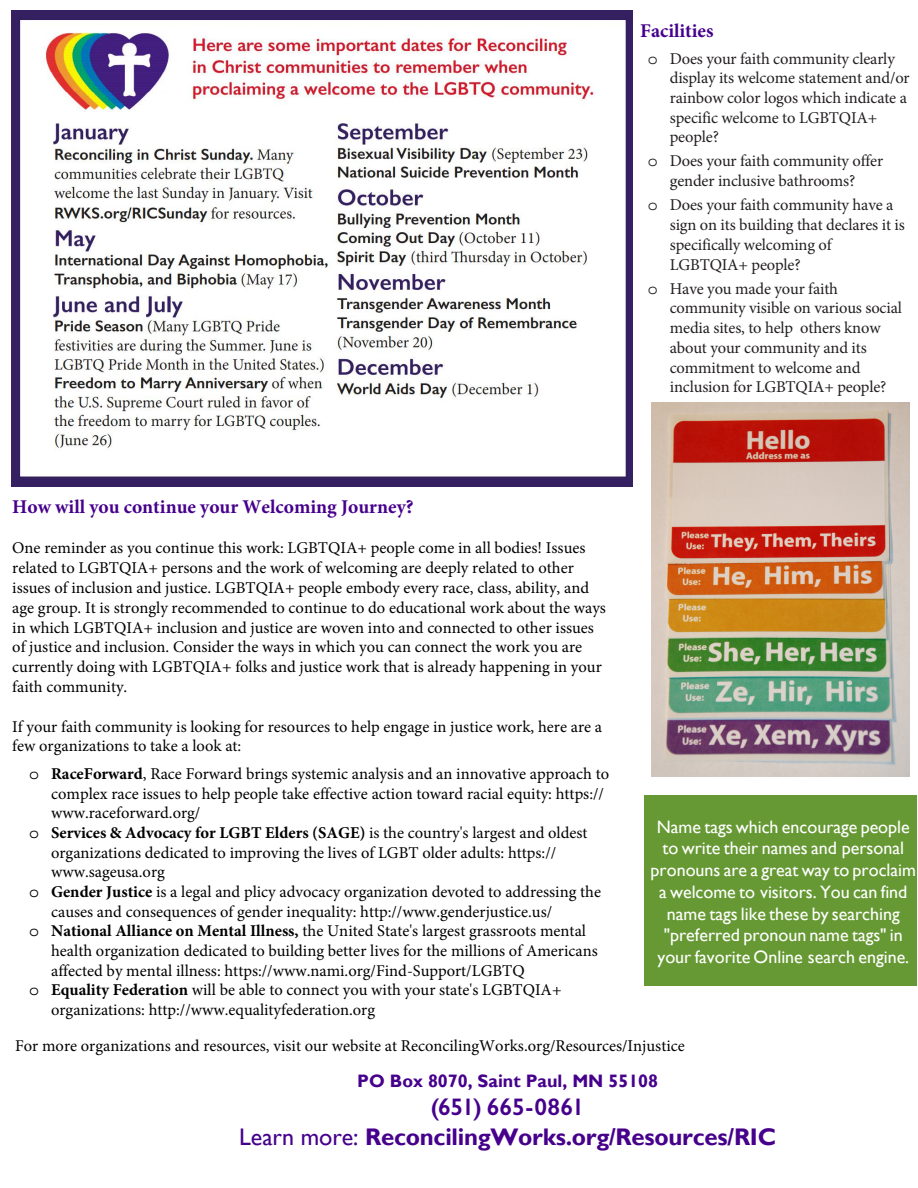
<style>
.page{position:relative;width:918px;height:1188px;background:#fff}
.page>*{position:absolute;margin:0;border:0;box-sizing:border-box;transform-origin:0 0}
.t1{font:700 24px/29.8px "Gill Sans";letter-spacing:-.01em;color:#46008c;text-align:center}
.t2{font:700 19.5px "Minion Pro";color:#46008c}
.t3{font:18px/21.8px "Gill Sans";color:#fff;text-align:center}
.t4{font:700 18px "Gill Sans";color:#46008c}
.t5{font:16.5px/19.8px "Minion Pro";color:#000}
.t6{font:16.5px/19.8px "Minion Pro";letter-spacing:-.01em;color:#231f20}
.t7{font:700 16.5px "Minion Pro";color:#000}
.s1{font-family:"Courier Std"}
.s2{font-weight:700}
.s3{font-family:"Courier Std";font-weight:400}
.s4{font-weight:400}
.s5{font-weight:600}
</style>
<div class="page">
<div style="left:644px;top:796px;width:273px;height:190px;background:#693"></div>
<img style="left:12px;top:10px;width:620px;height:477px">
<img style="left:652px;top:403px;width:258px;height:373px">
<p class="t2" style="left:640px;top:18px;width:75px">Facilities</p>
<p class="t6" style="left:670px;top:48px;width:241px;text-indent:-22px"><span class="s1">o</span> Does your faith community clearly display its welcome statement and/or rainbow color logos which indicate a specific welcome to LGBTQIA+ people?</p>
<p class="t6" style="left:648px;top:151px;width:237px;text-align:center"><span class="s1">o</span> Does your faith community offer gender inclusive bathrooms?</p>
<p class="t6" style="left:670px;top:195px;width:236px;text-indent:-22px"><span class="s1">o</span> Does your faith community have a sign on its building that declares it is specifically welcoming of<br>LGBTQIA+ people?</p>
<p class="t6" style="left:670px;top:278px;width:234px;text-indent:-22px"><span class="s1">o</span> Have you made your faith community visible on various social media sites, to help others know about your community and its commitment to welcome and inclusion for LGBTQIA+ people?</p>
<p class="t2" style="left:12px;top:493px;width:403px">How will you continue your Welcoming Journey?</p>
<p class="t5" style="left:12px;top:538px;width:595px">One reminder as you continue this work: LGBTQIA+ people come in all bodies! Issues related to LGBTQIA+ persons and the work of welcoming are deeply related to other issues of inclusion and justice. LGBTQIA+ people embody every race, class, ability, and age group. It is strongly recommended to continue to do educational work about the ways in which LGBTQIA+ inclusion and justice are woven into and connected to other issues of justice and inclusion. Consider the ways in which you can connect the work you are currently doing with LGBTQIA+ folks and justice work that is already happening in your faith community.</p>
<p class="t5" style="left:12px;top:716px;width:591px">If your faith community is looking for resources to help engage in justice work, here are a few organizations to take a look at:</p>
<p class="t5" style="left:29px;top:764px;width:582px"><span class="s1">o</span> <span class="s2">RaceForward</span>, Race Forward brings systemic analysis and an innovative approach to</p>
<p class="t5" style="left:51px;top:784px;width:554px">complex race issues to help people take effective action toward racial equity: https://</p>
<p class="t5" style="left:51px;top:803px;width:151px">www.raceforward.org/</p>
<p class="t7" style="left:29px;top:821px;width:560px"><span class="s3">o</span> Services &amp; Advocacy for LGBT Elders (SAGE) <span class="s4">is the country's largest and oldest</span></p>
<p class="t5" style="left:51px;top:843px;width:507px">organizations dedicated to improving the lives of LGBT older adults: https://</p>
<p class="t5" style="left:51px;top:862px;width:115px">www.sageusa.org</p>
<p class="t5" style="left:29px;top:882px;width:573px"><span class="s1">o</span> <span class="s2">Gender Justice</span> is a legal and plicy advocacy organization devoted to addressing the</p>
<p class="t5" style="left:51px;top:902px;width:503px">causes and consequences of gender inequality: http://www.genderjustice.us/</p>
<p class="t5" style="left:29px;top:921px;width:558px"><span class="s1">o</span> <span class="s2">National Alliance on Mental Illness,</span> the United State's largest grassroots mental</p>
<p class="t5" style="left:51px;top:941px;width:548px">health organization dedicated to building better lives for the millions of Americans</p>
<p class="t5" style="left:51px;top:960px;width:475px">affected by mental illness: https://www.nami.org/Find-Support/LGBTQ</p>
<p class="t5" style="left:29px;top:980px;width:534px"><span class="s1">o</span> <span class="s2">Equality Federation</span> will be able to connect you with your state's LGBTQIA+</p>
<p class="t5" style="left:51px;top:1000px;width:326px">organizations: http://www.equalityfederation.org</p>
<p class="t5" style="left:15px;top:1035px;width:671px">For more organizations and resources, visit our website at ReconcilingWorks.org/Resources/Injustice</p>
<p class="t3" style="left:651px;top:816px;width:267px">Name tags which encourage people to write their names and personal pronouns are a great way to proclaim a welcome to visitors. You can find name tags like these by searching "preferred pronoun name tags" in your favorite Online search engine.</p>
<p class="t4" style="left:357px;top:1071px;width:302px">PO Box 8070, Saint Paul, MN 55108</p>
<p class="t1" style="left:239px;top:1093px;width:538px"><span class="s5">(651) 665-0861<br></span><span class="s4">Learn more:</span> ReconcilingWorks.org/Resources/RIC</p>
</div>
